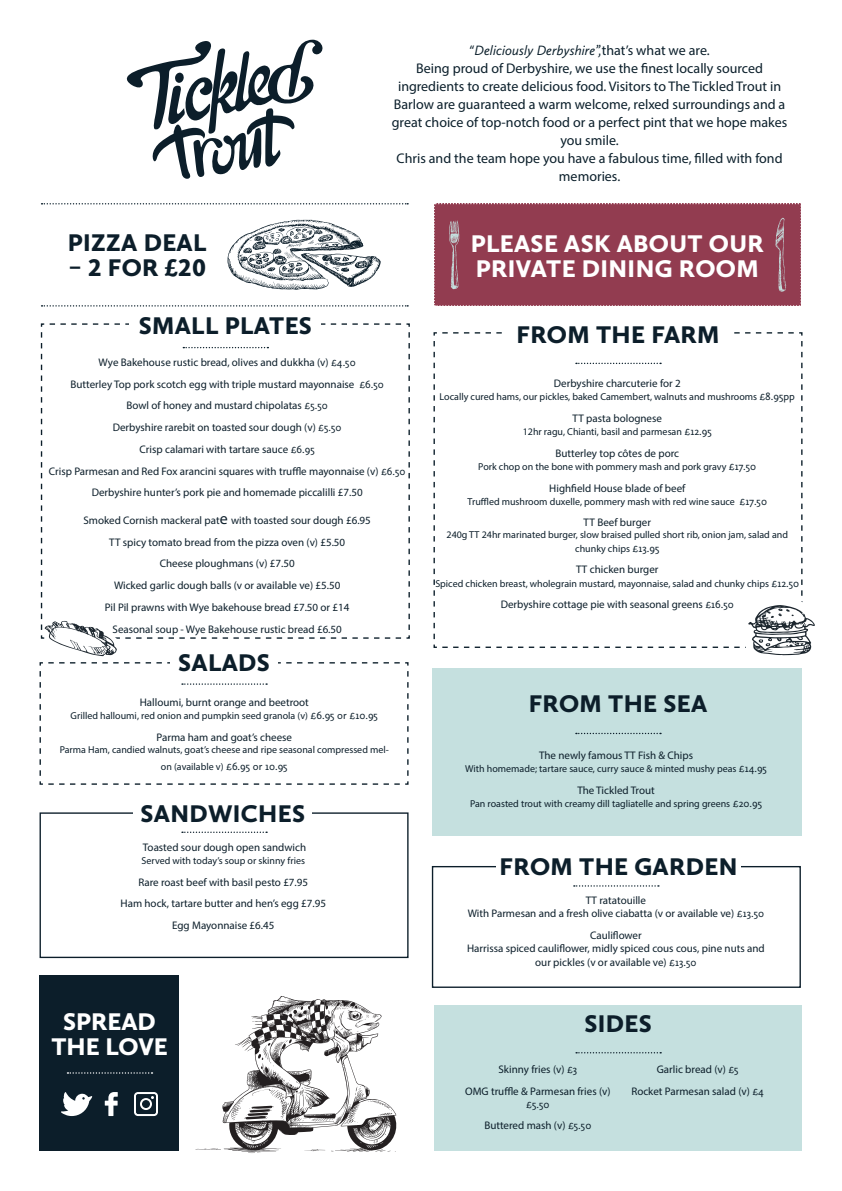
<style>
.page{position:relative;width:842px;height:1191px;background:#fff}
.page>*{position:absolute;margin:0;border:0;box-sizing:border-box;transform-origin:0 0}
.t1{font:900 25px "Calluna Sans";letter-spacing:.015em;color:#0c1e2a}
.t2{font:900 25px/25px "Calluna Sans";letter-spacing:.015em;color:#fff;text-align:center}
.t3{font:14px/18px "Myriad Pro";color:#0a1e2a;text-align:center}
.t4{font:11px/13.2px "Myriad Pro";color:#0c1e2a;text-align:center}
.t5{font:10px/13.2px "Myriad Pro";color:#0c1e2a;text-align:center}
.s1{font-family:"Calluna Sans";font-style:italic}
.s2{font-family:"Calluna Sans"}
.s3{font-size:16px}
.s4{font-family:"Calluna Sans";font-size:11px}
</style>
<div class="page">
<svg style="left:195px;top:996px;width:202px;height:157px"></svg>
<svg style="left:126px;top:40px;width:197px;height:139px"></svg>
<div style="left:432px;top:866px;width:369px;height:122px;border:1px solid #0c1e2a"></div>
<div style="left:496px;top:856px;width:245px;height:20px;background:#fff"></div>
<svg style="left:574px;top:885px;width:85px;height:1px"></svg>
<div style="left:432px;top:668px;width:370px;height:168px;background:#c5e0df"></div>
<svg style="left:576px;top:732px;width:85px;height:2px"></svg>
<svg style="left:433px;top:332px;width:382px;height:324px"></svg>
<div style="left:434px;top:1005px;width:368px;height:146px;background:#c5e0df"></div>
<div style="left:40px;top:975px;width:139px;height:176px;background:#0c1e2a"></div>
<svg style="left:576px;top:1052px;width:85px;height:1px"></svg>
<svg style="left:67px;top:1072px;width:86px;height:1px"></svg>
<svg style="left:134px;top:1092px;width:24px;height:24px"></svg>
<svg style="left:61px;top:1092px;width:31px;height:24px"></svg>
<svg style="left:105px;top:1092px;width:13px;height:24px"></svg>
<svg style="left:227px;top:220px;width:154px;height:70px"></svg>
<div style="left:434px;top:203px;width:367px;height:103px;background:#923c50"></div>
<svg style="left:42px;top:305px;width:366px;height:1px"></svg>
<svg style="left:42px;top:203px;width:366px;height:1px"></svg>
<svg style="left:40px;top:323px;width:370px;height:461px"></svg>
<div style="left:40px;top:812px;width:369px;height:146px;border:1px solid #0c1e2a"></div>
<div style="left:134px;top:803px;width:178px;height:18px;background:#fff"></div>
<svg style="left:182px;top:831px;width:85px;height:2px"></svg>
<p class="t1" style="left:68px;top:226px;width:140px">PIZZA DEAL</p>
<p class="t1" style="left:68px;top:251px;width:139px">– 2 FOR £20</p>
<p class="t3" style="left:392px;top:41px;width:397px">“<span class="s1">Deliciously Derbyshire”,</span>that’s what we are.<br>Being proud of Derbyshire, we use the finest locally sourced ingredients to create delicious food. Visitors to The Tickled Trout in Barlow are guaranteed a warm welcome, relxed surroundings and a great choice of top-notch food or a perfect pint that we hope makes you smile.<br>Chris and the team hope you have a fabulous time, filled with fond memories.</p>
<p class="t2" style="left:471px;top:230px;width:294px;text-align:left">PLEASE ASK ABOUT OUR<br>PRIVATE DINING ROOM</p>
<p class="t1" style="left:139px;top:310px;width:175px">SMALL PLATES</p>
<p class="t4" style="left:99px;top:355px;width:259px">Wye Bakehouse rustic bread, olives and dukkha (v) <span class="s2">£4.50</span></p>
<p class="t4" style="left:71px;top:377px;width:315px">Butterley Top pork scotch egg with triple mustard mayonnaise <span class="s2">£6.50</span></p>
<p class="t4" style="left:127px;top:399px;width:203px">Bowl of honey and mustard chipolatas <span class="s2">£5.50</span></p>
<p class="t4" style="left:113px;top:420px;width:230px">Derbyshire rarebit on toasted sour dough (v) <span class="s2">£5.50</span></p>
<p class="t4" style="left:140px;top:442px;width:177px">Crisp calamari with tartare sauce <span class="s2">£6.95</span></p>
<p class="t4" style="left:49px;top:464px;width:358px">Crisp Parmesan and Red Fox arancini squares with truffle mayonnaise (v) <span class="s2">£6.50</span></p>
<p class="t4" style="left:92px;top:486px;width:273px">Derbyshire hunter’s pork pie and homemade piccalilli £7.50</p>
<p class="t4" style="left:83px;top:513px;width:289px">Smoked Cornish mackeral pat<span class="s3">e</span> with toasted sour dough £6.95</p>
<p class="t4" style="left:109px;top:535px;width:238px">TT spicy tomato bread from the pizza oven (v) £5.50</p>
<p class="t4" style="left:160px;top:557px;width:136px">Cheese ploughmans (v) £7.50</p>
<p class="t4" style="left:114px;top:578px;width:228px">Wicked garlic dough balls (v or available ve) £5.50</p>
<p class="t4" style="left:105px;top:600px;width:246px">Pil Pil prawns with Wye bakehouse bread £7.50 or £14</p>
<p class="t4" style="left:113px;top:622px;width:231px">Seasonal soup - Wye Bakehouse rustic bread £6.50</p>
<p class="t1" style="left:178px;top:647px;width:93px">SALADS</p>
<p class="t4" style="left:140px;top:695px;width:171px">Halloumi, burnt orange and beetroot</p>
<p class="t5" style="left:71px;top:709px;width:309px">Grilled halloumi, red onion and pumpkin seed granola (v) <span class="s4">£6.95 or £10.95</span></p>
<p class="t4" style="left:156px;top:730px;width:137px">Parma ham and goat’s cheese</p>
<p class="t5" style="left:60px;top:741px;width:331px;line-height:16.8px">Parma Ham, candied walnuts, goat’s cheese and ripe seasonal compressed mel&shy;on (available v) <span class="s4">£6.95 or 10.95</span></p>
<p class="t1" style="left:141px;top:797px;width:166px">SANDWICHES</p>
<p class="t4" style="left:143px;top:840px;width:165px">Toasted sour dough open sandwich</p>
<p class="t5" style="left:142px;top:854px;width:165px">Served with today’s soup or skinny fries</p>
<p class="t4" style="left:138px;top:875px;width:171px">Rare roast beef with basil pesto £7.95</p>
<p class="t4" style="left:121px;top:897px;width:207px">Ham hock, tartare butter and hen’s egg £7.95</p>
<p class="t4" style="left:172px;top:918px;width:104px">Egg Mayonnaise £6.45</p>
<p class="t2" style="left:51px;top:1008px;width:118px">SPREAD<br>THE LOVE</p>
<p class="t1" style="left:516px;top:319px;width:205px">FROM THE FARM</p>
<p class="t4" style="left:554px;top:376px;width:128px">Derbyshire charcuterie for 2</p>
<p class="t5" style="left:440px;top:390px;width:357px">Locally cured hams, our pickles, baked Camembert, walnuts and mushrooms <span class="s4">£8.95pp</span></p>
<p class="t4" style="left:573px;top:411px;width:91px">TT pasta bolognese</p>
<p class="t5" style="left:523px;top:425px;width:191px">12hr ragu, Chianti, basil and parmesan <span class="s4">£12.95</span></p>
<p class="t4" style="left:555px;top:446px;width:125px">Butterley top côtes de porc</p>
<p class="t5" style="left:478px;top:460px;width:280px">Pork chop on the bone with pommery mash and pork gravy <span class="s4">£17.50</span></p>
<p class="t4" style="left:549px;top:481px;width:138px">Highfield House blade of beef</p>
<p class="t5" style="left:468px;top:494px;width:301px">Truffled mushroom duxelle, pommery mash with red wine sauce <span class="s4">£17.50</span></p>
<p class="t4" style="left:584px;top:516px;width:69px">TT Beef burger</p>
<p class="t5" style="left:447px;top:528px;width:343px">240g TT 24hr marinated burger, slow braised pulled short rib, onion jam, salad and chunky chips <span class="s4">£13.95</span></p>
<p class="t4" style="left:576px;top:563px;width:84px">TT chicken burger</p>
<p class="t5" style="left:435px;top:576px;width:365px">Spiced chicken breast, wholegrain mustard, mayonnaise, salad and chunky chips <span class="s4">£12.50</span></p>
<p class="t4" style="left:501px;top:598px;width:235px">Derbyshire cottage pie with seasonal greens <span class="s2">£16.50</span></p>
<p class="t1" style="left:529px;top:688px;width:180px">FROM THE SEA</p>
<p class="t4" style="left:539px;top:748px;width:155px">The newly famous TT Fish &amp; Chips</p>
<p class="t5" style="left:465px;top:762px;width:303px">With homemade; tartare sauce, curry sauce &amp; minted mushy peas <span class="s4">£14.95</span></p>
<p class="t4" style="left:577px;top:783px;width:79px">The Tickled Trout</p>
<p class="t5" style="left:470px;top:797px;width:294px">Pan roasted trout with creamy dill tagliatelle and spring greens <span class="s4">£20.95</span></p>
<p class="t1" style="left:500px;top:850px;width:239px">FROM THE GARDEN</p>
<p class="t4" style="left:468px;top:893px;width:298px">TT ratatouille<br>With Parmesan and a fresh olive ciabatta (v or available ve) <span class="s2">£13.50</span></p>
<p class="t4" style="left:467px;top:928px;width:299px">Cauliflower<br>Harrissa spiced cauliflower, midly spiced cous cous, pine nuts and our pickles (v or available ve) <span class="s2">£13.50</span></p>
<p class="t1" style="left:584px;top:1007px;width:69px">SIDES</p>
<p class="t4" style="left:498px;top:1062px;width:80px">Skinny fries (v) <span class="s2">£3</span></p>
<p class="t4" style="left:465px;top:1084px;width:147px">OMG truffle &amp; Parmesan fries (v) <span class="s2">£5.50</span></p>
<p class="t4" style="left:484px;top:1119px;width:108px">Buttered mash (v) <span class="s2">£5.50</span></p>
<p class="t4" style="left:657px;top:1062px;width:84px">Garlic bread (v) <span class="s2">£5</span></p>
<p class="t4" style="left:631px;top:1084px;width:134px">Rocket Parmesan salad (v) <span class="s2">£4</span></p>
</div>
